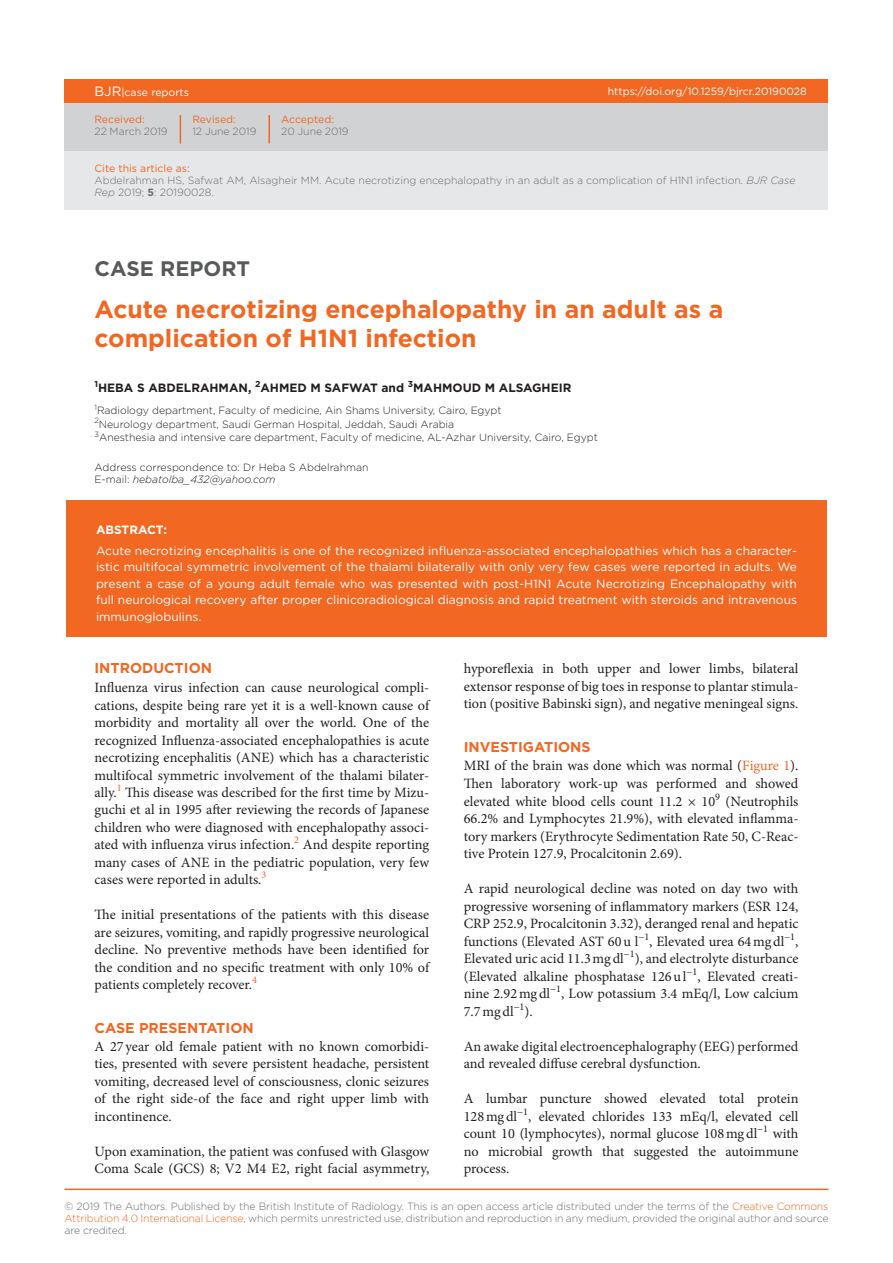
<style>
.page{position:relative;width:893px;height:1263px;background:#fff}
.page>*{position:absolute;margin:0;border:0;box-sizing:border-box;transform-origin:0 0}
.t1{font:700 24.75px/29.2px "Gotham";color:#f26722}
.t2{font:700 21px "Gotham";color:#58595b}
.t3{font:14.25px/17.4px "Minion Pro";color:#231f20;text-align:justify}
.t4{font:700 14.25px "Gotham";color:#f26722}
.t5{font:12px/16.5px "Gotham";color:#fff;text-align:justify}
.t6{font:700 12px "Gotham";color:#231f20}
.t7{font:700 12px "Gotham";color:#fff}
.t8{font:300 10.5px/12px "Gotham";color:#6c6d70;text-align:justify}
.t9{font:300 10.5px/13.5px "Gotham";letter-spacing:-.005em;color:#231f20}
.t10{font:10.5px "Gotham";color:#fff}
.t11{font:10.5px "Gotham";color:#f26722}
.s1{font-size:13.5px}
.s2{font-weight:400;color:#f26722}
.s3{font-style:italic}
.s4{font-weight:700}
.s5{color:#f26722}
</style>
<div class="page">
<div style="left:64px;top:79px;width:764px;height:24px;background:#f26722"></div>
<hr style="left:65px;top:1188px;width:763px;height:2px;background:#f26722">
<div style="left:64px;top:135px;width:764px;height:75px;background:#e6e7e9"></div>
<div style="left:64px;top:103px;width:764px;height:47px;background:#d1d2d4"></div>
<hr style="left:268px;top:115px;width:2px;height:28px;background:#f26722">
<svg style="left:180px;top:115px;width:1px;height:29px"></svg>
<div style="left:66px;top:500px;width:761px;height:136px;background:#f26722"></div>
<p class="t10" style="left:94px;top:85px;width:96px"><span class="s1">BJR</span>|case reports</p>
<p class="t10" style="left:608px;top:85px;width:201px">https://doi.org/10.1259/bjrcr.20190028</p>
<p class="t11" style="left:94px;top:113px;width:52px">Received:</p>
<p class="t8" style="left:94px;top:125px;width:75px">22 March 2019</p>
<p class="t11" style="left:192px;top:113px;width:45px">Revised:</p>
<p class="t8" style="left:192px;top:125px;width:66px">12 June 2019</p>
<p class="t11" style="left:281px;top:113px;width:54px">Accepted:</p>
<p class="t8" style="left:281px;top:125px;width:69px">20 June 2019</p>
<p class="t8" style="left:94px;top:162px;width:703px;text-align:left"><span class="s2">Cite this article as:<br></span>Abdelrahman HS, Safwat AM, Alsagheir MM. Acute necrotizing encephalopathy in an adult as a complication of H1N1 infection<span class="s3">. BJR Case<br>Rep</span> 2019; <span class="s4">5</span>: 20190028.</p>
<h2 class="t2" style="left:94px;top:254px;width:157px">CASE REPORT</h2>
<h1 class="t1" style="left:94px;top:294px;width:630px">ACUTE NECROTIZING ENCEPHALOPATHY IN AN ADULT AS A<br>COMPLICATION OF H1N1 INFECTION</h1>
<p class="t6" style="left:94px;top:380px;width:475px"><sup>1</sup>HEBA S ABDELRAH MAN, <sup>2</sup>AH MED M SAFWAT AND <sup>3</sup>MAH MOUD M ALSAGH EIR</p>
<p class="t9" style="left:94px;top:404px;width:505px"><sup>1</sup>Radiology department, Faculty of medicine, Ain Shams University, Cairo, Egypt<br><sup>2</sup>Neurology department, Saudi German Hospital, Jeddah, Saudi Arabia<br><sup>3</sup>Anesthesia and intensive care department, Faculty of medicine, AL-Azhar University, Cairo, Egypt</p>
<p class="t9" style="left:95px;top:461px;width:276px;line-height:12px">Address correspondence to: Dr Heba S Abdelrahman<br>E-mail: <span class="s3">hebatolba_432@yahoo.com</span></p>
<p class="t7" style="left:96px;top:521px;width:73px">ABSTRACT:</p>
<p class="t5" style="left:96px;top:542px;width:702px">Acute necrotizing encephalitis is one of the recognized influenza-associated encephalopathies which has a character&shy;istic multifocal symmetric involvement of the thalami bilaterally with only very few cases were reported in adults. We present a case of a young adult female who was presented with post-H1N1 Acute Necrotizing Encephalopathy with full neurological recovery after proper clinicoradiological diagnosis and rapid treatment with steroids and intravenous immunoglobulins.</p>
<p class="t4" style="left:94px;top:659px;width:117px">INTRODUCTION</p>
<p class="t3" style="left:94px;top:679px;width:336px">Influenza virus infection can cause neurological compli&shy;cations, despite being rare yet it is a well-known cause of morbidity and mortality all over the world. One of the recognized Influenza-associated encephalopathies is acute necrotizing encephalitis (ANE) which has a characteristic multifocal symmetric involvement of the thalami bilater&shy;ally.<sup>1</sup> This disease was described for the first time by Mizu&shy;guchi et al in 1995 after reviewing the records of Japanese children who were diagnosed with encephalopathy associ&shy;ated with influenza virus infection.<sup>2</sup> And despite reporting many cases of ANE in the pediatric population, very few cases were reported in adults.<sup>3</sup></p>
<p class="t3" style="left:94px;top:906px;width:336px">The initial presentations of the patients with this disease are seizures, vomiting, and rapidly progressive neurological decline. No preventive methods have been identified for the condition and no specific treatment with only 10% of patients completely recover.<sup>4</sup></p>
<p class="t4" style="left:94px;top:1018px;width:158px">CASE PRESENTATION</p>
<p class="t3" style="left:94px;top:1038px;width:336px">A 27 year old female patient with no known comorbidi&shy;ties, presented with severe persistent headache, persistent vomiting, decreased level of consciousness, clonic seizures of the right side-of the face and right upper limb with incontinence.</p>
<p class="t3" style="left:94px;top:1142px;width:336px">Upon examination, the patient was confused with Glasgow<br>Coma Scale (GCS) 8; V2 M4 E2, right facial asymmetry,</p>
<p class="t3" style="left:464px;top:660px;width:336px">hyporeflexia in both upper and lower limbs, bilateral extensor response of big toes in response to plantar stimula&shy;tion (positive Babinski sign), and negative meningeal signs.</p>
<p class="t4" style="left:464px;top:738px;width:128px">INVESTIGATIONS</p>
<p class="t3" style="left:464px;top:757px;width:336px">MRI of the brain was done which was normal (<span class="s5">Figure 1</span>).<br>Then laboratory work-up was performed and showed elevated white blood cells count 11.2 × 10<sup>9</sup> (Neutrophils 66.2% and Lymphocytes 21.9%), with elevated inflamma&shy;tory markers (Erythrocyte Sedimentation Rate 50, C-Reac&shy;tive Protein 127.9, Procalcitonin 2.69).</p>
<p class="t3" style="left:464px;top:880px;width:336px">A rapid neurological decline was noted on day two with progressive worsening of inflammatory markers (ESR 124, CRP 252.9, Procalcitonin 3.32), deranged renal and hepatic functions (Elevated AST 60u l<sup>−1</sup>, Elevated urea 64mgdl<sup>−1</sup>, Elevated uric acid 11.3mgdl<sup>−1</sup>), and electrolyte disturbance (Elevated alkaline phosphatase 126ul<sup>−1</sup>, Elevated creati&shy;nine 2.92mgdl<sup>−1</sup>, Low potassium 3.4 mEq/l, Low calcium 7.7mgdl<sup>−1</sup>).</p>
<p class="t3" style="left:464px;top:1037px;width:336px">An awake digital electroencephalography (EEG) performed and revealed diffuse cerebral dysfunction.</p>
<p class="t3" style="left:464px;top:1090px;width:336px">A lumbar puncture showed elevated total protein 128mgdl<sup>−1</sup>, elevated chlorides 133 mEq/l, elevated cell count 10 (lymphocytes), normal glucose 108mgdl<sup>−1</sup> with no microbial growth that suggested the autoimmune process.</p>
<p class="t8" style="left:64px;top:1200px;width:765px">© 2019 The Authors. Published by the British Institute of Radiology. This is an open access article distributed under the terms of the <span class="s5">Creative Commons Attribution 4.0 International License</span>, which permits unrestricted use, distribution and reproduction in any medium, provided the original author and source are credited.</p>
</div>
